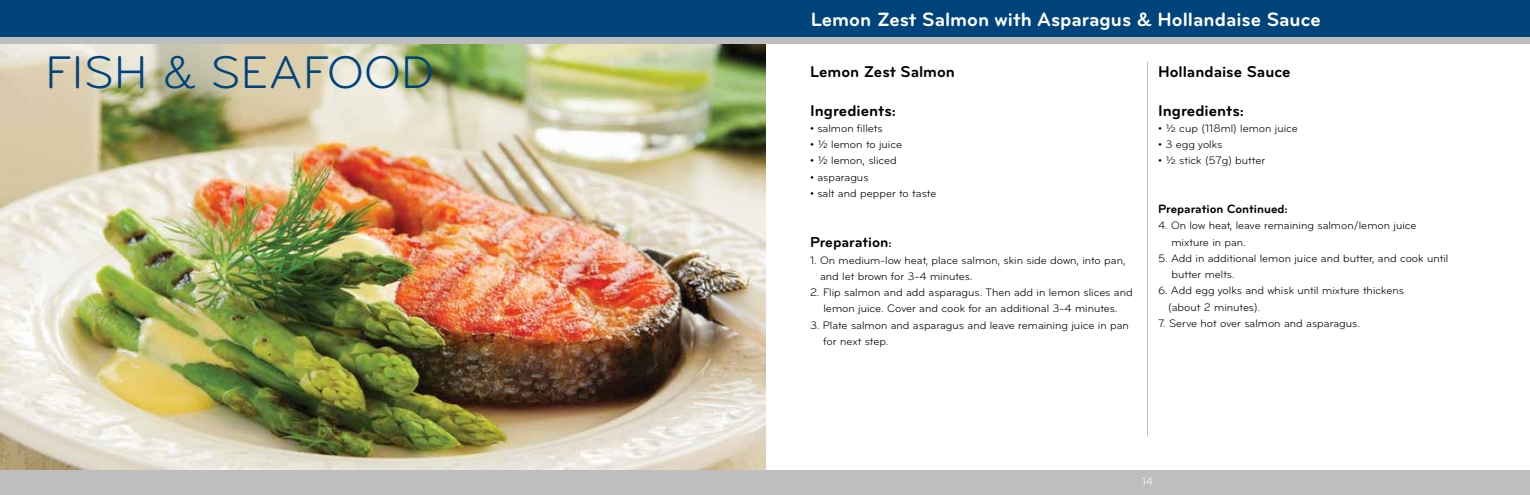
<style>
.page{position:relative;width:1530px;height:495px;background:#fff}
.page>*{position:absolute;margin:0;border:0;box-sizing:border-box;transform-origin:0 0}
.t1{font:47.5px "Bryant";color:#00447c}
.t2{font:700 20px "Bryant";color:#fff}
.t3{font:700 16.25px "Bryant";color:#000}
.t4{font:700 15px "Bryant";color:#000}
.t5{font:700 12.5px "Bryant";color:#000}
.t6{font:11.25px/16.2px "Bryant";color:#000}
.t7{font:11.25px "Bryant";color:#fff}
.s1{font-size:12.5px}
</style>
<div class="page">
<img style="left:0;top:44px;width:766px;height:427px">
<div style="left:0;top:0;width:766px;height:43px;background:#00447c"></div>
<div style="left:0;top:38px;width:766px;height:6px;background:#bcbec0"></div>
<div style="left:759px;top:0;width:771px;height:39px;background:#00447c"></div>
<div style="left:759px;top:38px;width:771px;height:6px;background:#bcbec0"></div>
<div style="left:0;top:471px;width:1530px;height:24px;background:#bcbec0"></div>
<hr style="left:1147px;top:62px;width:1px;height:373px;background:#bcbec0">
<h2 class="t2" style="left:811px;top:7px;width:512px">Lemon Zest Salmon with Asparagus &amp; Hollandaise Sauce</h2>
<h1 class="t1" style="left:45px;top:44px;width:390px">FISH &amp; SEAFOOD</h1>
<h3 class="t3" style="left:810px;top:61px;width:147px">Lemon Zest Salmon</h3>
<h3 class="t3" style="left:810px;top:100px;width:88px">Ingredients:</h3>
<p class="t6" style="left:810px;top:120px;width:74px">• salmon fillets</p>
<p class="t6" style="left:810px;top:136px;width:94px">• ½ lemon to juice</p>
<p class="t6" style="left:810px;top:153px;width:88px">• ½ lemon, sliced</p>
<p class="t6" style="left:810px;top:169px;width:60px">• asparagus</p>
<p class="t6" style="left:810px;top:185px;width:128px">• salt and pepper to taste</p>
<h3 class="t4" style="left:810px;top:233px;width:83px">Preparation<span class="s1">:</span></h3>
<p class="t6" style="left:820px;top:252px;width:307px;text-indent:-10px">1. On medium-low heat, place salmon, skin side down, into pan, and let brown for 3-4 minutes.</p>
<p class="t6" style="left:810px;top:284px;width:324px;text-align:center">2. Flip salmon and add asparagus. Then add in lemon slices and lemon juice. Cover and cook for an additional 3-4 minutes.</p>
<p class="t6" style="left:823px;top:317px;width:307px;text-indent:-13px">3. Plate salmon and asparagus and leave remaining juice in pan for next step.</p>
<h3 class="t3" style="left:1158px;top:61px;width:134px">Hollandaise Sauce</h3>
<h3 class="t3" style="left:1158px;top:100px;width:88px">Ingredients:</h3>
<p class="t6" style="left:1158px;top:120px;width:141px">• ½ cup (118ml) lemon juice</p>
<p class="t6" style="left:1158px;top:136px;width:66px">• 3 egg yolks</p>
<p class="t6" style="left:1158px;top:153px;width:109px">• ½ stick (57g) butter</p>
<p class="t5" style="left:1158px;top:201px;width:131px">Preparation Continued:</p>
<p class="t6" style="left:1172px;top:218px;width:247px;text-indent:-13px">4. On low heat, leave remaining salmon/lemon juice mixture in pan.</p>
<p class="t6" style="left:1172px;top:250px;width:278px;text-indent:-13px">5. Add in additional lemon juice and butter, and cook until butter melts.</p>
<p class="t6" style="left:1168px;top:283px;width:237px;text-indent:-10px">6. Add egg yolks and whisk until mixture thickens (about 2 minutes).</p>
<p class="t6" style="left:1158px;top:315px;width:204px">7. Serve hot over salmon and asparagus.</p>
<p class="t7" style="left:1142px;top:475px;width:13px">14</p>
</div>
